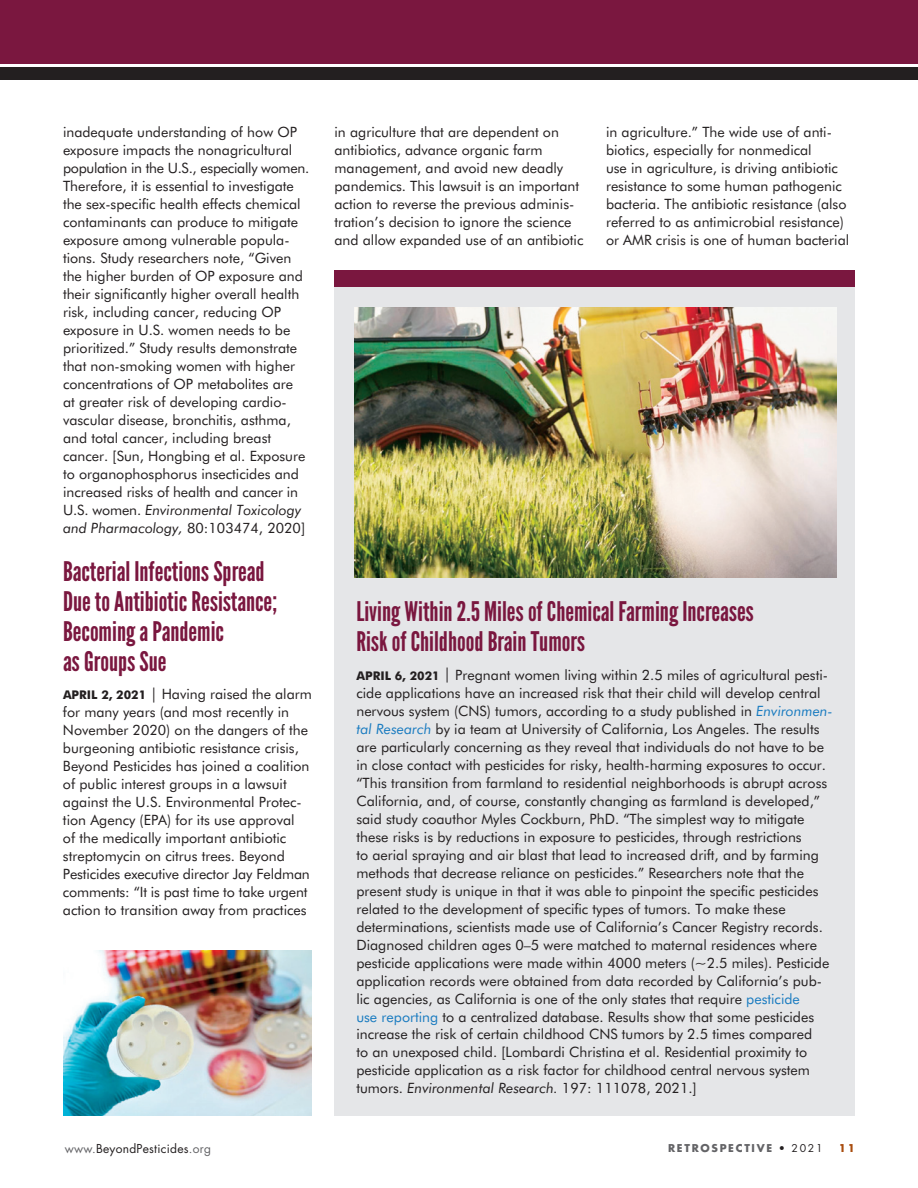
<style>
.page{position:relative;width:918px;height:1188px;background:#fff}
.page>*{position:absolute;margin:0;border:0;box-sizing:border-box;transform-origin:0 0}
.t1{font:27px/30px "League Gothic";color:#7a173f}
.t2{font:14.25px/18px "Futura BT";color:#231f20}
.t3{font:12px "Futura Std";letter-spacing:.02em;color:#231f20}
.t4{font:700 12px "Futura BT";color:#231f20}
.t5{font:700 10.5px "Futura Std";letter-spacing:.16em;color:#636366}
.t6{font:700 10.5px "Futura Std";color:#a84b0d}
.s1{font-style:italic}
.s2{font-weight:700;font-size:12px}
.s3{font-size:15px}
.s4{font-style:italic;color:#197bc0}
.s5{color:#197bc0}
.s6{color:#636366}
.s7{font-weight:400;color:#231f20}
</style>
<div class="page">
<div style="left:334px;top:272px;width:521px;height:844px;background:#e5e6e8"></div>
<div style="left:334px;top:270px;width:521px;height:16px;background:#7a173f"></div>
<div style="left:0;top:0;width:918px;height:64px;background:#7a173f"></div>
<div style="left:0;top:67px;width:918px;height:12px;background:#231f20"></div>
<img style="left:354px;top:308px;width:482px;height:270px">
<img style="left:63px;top:950px;width:249px;height:166px">
<p class="t2" style="left:63px;top:123px;width:248px">inadequate understanding of how OP exposure impacts the nonagricultural population in the U.S., especially women.<br>Therefore, it is essential to investigate the sex-specific health effects chemical contaminants can produce to mitigate exposure among vulnerable popula&shy;tions. Study researchers note, “Given the higher burden of OP exposure and their significantly higher overall health risk, including cancer, reducing OP exposure in U.S. women needs to be prioritized.” Study results demonstrate that non-smoking women with higher concentrations of OP metabolites are<br>at greater risk of developing cardio&shy;vascular disease, bronchitis, asthma, and total cancer, including breast cancer. [Sun, Hongbing et al. Exposure to organophosphorus insecticides and increased risks of health and cancer in U.S. women. <span class="s1">Environmental Toxicology and Pharmacology,</span> 80:103474, 2020]</p>
<h1 class="t1" style="left:63px;top:556px;width:216px">Bacterial Infections Spread<br>Due to Antibiotic Resistance;<br>Becoming a Pandemic<br>as Groups Sue</h1>
<p class="t4" style="left:63px;top:688px;width:10px">Apr</p>
<p class="t2" style="left:63px;top:685px;width:250px;text-indent:24px"><span class="s2">il 2, 2021</span> <span class="s3">|</span> Having raised the alarm for many years (and most recently in November 2020) on the dangers of the burgeoning antibiotic resistance crisis, Beyond Pesticides has joined a coalition of public interest groups in a lawsuit against the U.S. Environmental Protec&shy;tion Agency (EPA) for its use approval<br>of the medically important antibiotic streptomycin on citrus trees. Beyond Pesticides executive director Jay Feldman comments: “It is past time to take urgent action to transition away from practices</p>
<p class="t2" style="left:334px;top:123px;width:250px">in agriculture that are dependent on antibiotics, advance organic farm management, and avoid new deadly pandemics. This lawsuit is an important action to reverse the previous adminis&shy;tration’s decision to ignore the science and allow expanded use of an antibiotic</p>
<p class="t2" style="left:606px;top:123px;width:245px">in agriculture.” The wide use of anti&shy;biotics, especially for nonmedical<br>use in agriculture, is driving antibiotic resistance to some human pathogenic bacteria. The antibiotic resistance (also referred to as antimicrobial resistance) or AMR crisis is one of human bacterial</p>
<h1 class="t1" style="left:356px;top:597px;width:399px">Living Within 2.5 Miles of Chemical Farming Increases<br>Risk of Childhood Brain Tumors</h1>
<p class="t4" style="left:356px;top:668px;width:10px">Apr</p>
<p class="t2" style="left:356px;top:665px;width:477px;text-indent:24px"><span class="s2">il 6, 2021</span> <span class="s3">|</span> Pregnant women living within 2.5 miles of agricultural pesti&shy;cide applications have an increased risk that their child will develop central nervous system (CNS) tumors, according to a study published in <span class="s4">Environmen&shy;tal Research</span> by ia team at University of California, Los Angeles. The results are particularly concerning as they reveal that individuals do not have to be in close contact with pesticides for risky, health-harming exposures to occur. “This transition from farmland to residential neighborhoods is abrupt across California, and, of course, constantly changing as farmland is developed,” said study coauthor Myles Cockburn, PhD. “The simplest way to mitigate these risks is by reductions in exposure to pesticides, through restrictions<br>to aerial spraying and air blast that lead to increased drift, and by farming methods that decrease reliance on pesticides.” Researchers note that the present study is unique in that it was able to pinpoint the specific pesticides related to the development of specific types of tumors. To make these determinations, scientists made use of California’s Cancer Registry records.<br>Diagnosed children ages 0–5 were matched to maternal residences where pesticide applications were made within 4000 meters (~2.5 miles). Pesticide application records were obtained from data recorded by California’s pub&shy;lic agencies, as California is one of the only states that require <span class="s5">pesticide<br>use reporting</span> to a centralized database. Results show that some pesticides increase the risk of certain childhood CNS tumors by 2.5 times compared<br>to an unexposed child. [Lombardi Christina et al. Residential proximity to pesticide application as a risk factor for childhood central nervous system tumors. <span class="s1">Environmental Research.</span> 197: 111078, 2021.]</p>
<p class="t3" style="left:65px;top:1141px;width:148px"><span class="s6">www.</span>BeyondPesticides<span class="s6">.org</span></p>
<p class="t5" style="left:668px;top:1141px;width:156px">RETROSPECTIVE <span class="s7">• 2021</span></p>
<p class="t6" style="left:839px;top:1141px;width:18px">11</p>
</div>
